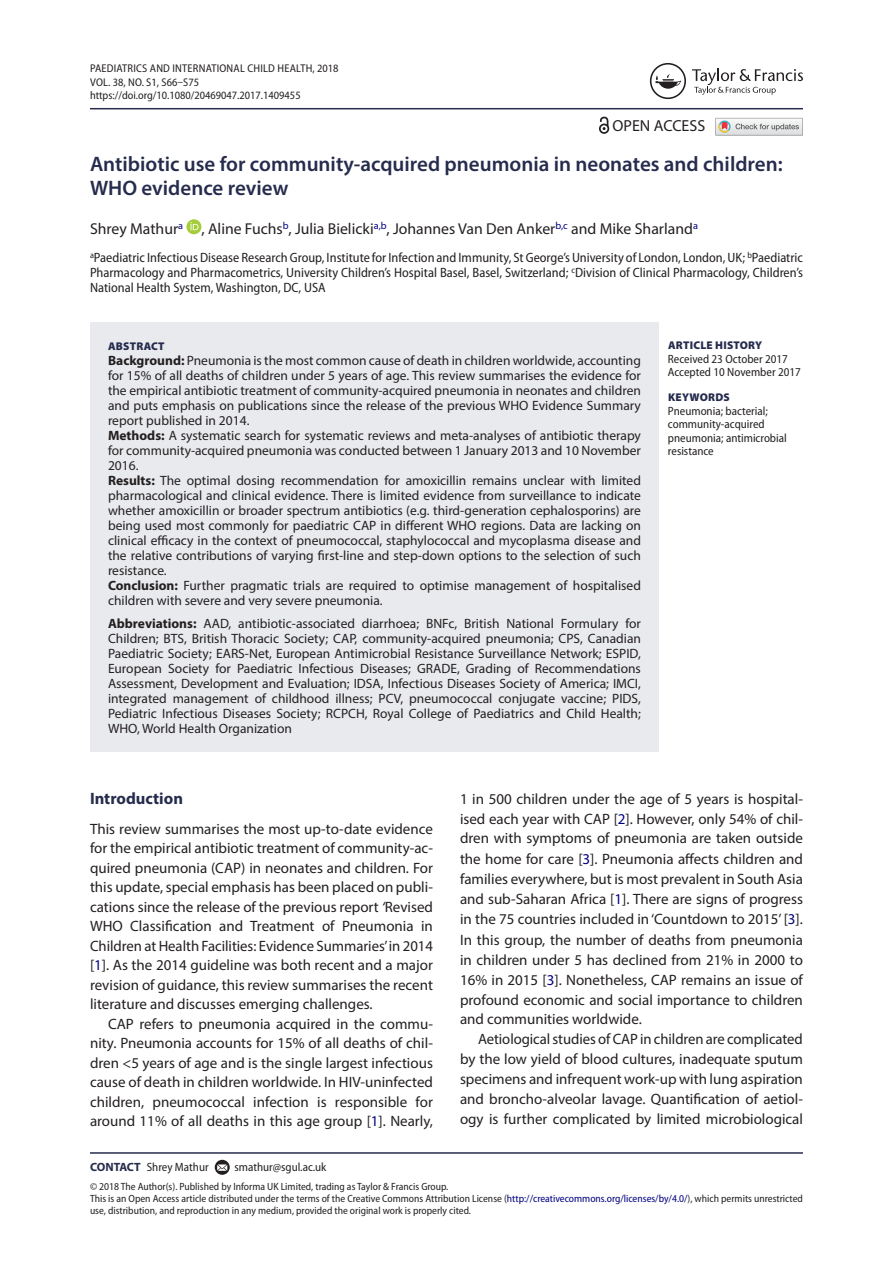
<style>
.page{position:relative;width:893px;height:1263px;background:#fff}
.page>*{position:absolute;margin:0;border:0;box-sizing:border-box;transform-origin:0 0}
.t1{font:600 21px/24px "Myriad Pro";color:#262c4d}
.t2{font:700 16.5px "Myriad Pro";color:#262c4d}
.t3{font:16.05px "Myriad Pro";color:#231f20}
.t4{font:15.75px "Myriad Pro";color:#231f20}
.t5{font:15px/19.5px "Myriad Pro";color:#231f20;text-align:justify}
.t6{font:13.5px/15px "Myriad Pro";color:#231f20}
.t7{font:semi-condensed 13.5px/15px "Myriad Pro";color:#231f20;text-align:justify}
.t8{font:semi-condensed 12px/13.5px "Myriad Pro";color:#231f20}
.t9{font:semi-condensed 11.25px/13.5px "Myriad Pro";color:#231f20}
.t10{font:900 11.25px "Myriad Pro";letter-spacing:.02em;color:#262c4d}
.t11{font:semi-condensed 10.5px/12px "Myriad Pro";color:#231f20}
.s1{font-weight:700}
.s2{font-style:italic}
.s3{color:#000080}
.s4{font-weight:700;font-stretch:normal;color:#262c4d}
</style>
<div class="page">
<hr style="left:90px;top:108px;width:713px;height:1px;background:#262c4d">
<div style="left:90px;top:323px;width:569px;height:120px;background:#e9eaed"></div>
<div style="left:90px;top:443px;width:569px;height:150px;background:#e9eaed"></div>
<div style="left:90px;top:587px;width:569px;height:165px;background:#e9eaed"></div>
<svg style="left:186px;top:219px;width:15px;height:15px"></svg>
<svg style="left:190px;top:222px;width:9px;height:8px"></svg>
<hr style="left:90px;top:1152px;width:713px;height:2px;background:#262c4d">
<svg style="left:215px;top:1160px;width:15px;height:15px"></svg>
<svg style="left:217px;top:1164px;width:10px;height:7px"></svg>
<svg style="left:692px;top:69px;width:111px;height:26px"></svg>
<svg style="left:650px;top:63px;width:36px;height:36px"></svg>
<svg style="left:715px;top:118px;width:88px;height:17px"></svg>
<svg style="left:599px;top:117px;width:10px;height:17px"></svg>
<p class="t9" style="left:90px;top:62px;width:250px">Paediatrics and International Child Health, 2018<br>VOL. 38, NO. S1, S66–S75 https://doi.org/10.1080/20469047.2017.1409455</p>
<p class="t3" style="left:612px;top:116px;width:94px">OPEN ACCESS</p>
<h1 class="t1" style="left:90px;top:151px;width:694px">Antibiotic use for community-acquired pneumonia in neonates and children:<br>WHO evidence review</h1>
<p class="t4" style="left:90px;top:219px;width:609px">Shrey Mathur<sup>a</sup> , Aline Fuchs<sup>b</sup>, Julia Bielicki<sup>a,b</sup>, Johannes Van Den Anker<sup>b,c</sup> and Mike Sharland<sup>a</sup></p>
<p class="t7" style="left:90px;top:250px;width:714px"><sup>a</sup>Paediatric Infectious Disease Research Group, Institute for Infection and Immunity, St George’s University of London, London, UK; <sup>b</sup>Paediatric Pharmacology and Pharmacometrics, University Children’s Hospital Basel, Basel, Switzerland; <sup>c</sup>Division of Clinical Pharmacology, Children’s National Health System, Washington, DC, USA</p>
<p class="t10" style="left:108px;top:339px;width:58px">ABSTRACT</p>
<p class="t6" style="left:108px;top:352px;width:534px"><span class="s1">Background:</span> Pneumonia is the most common cause of death in children worldwide, accounting for 15% of all deaths of children under 5 years of age. This review summarises the evidence for the empirical antibiotic treatment of community-acquired pneumonia in neonates and children and puts emphasis on publications since the release of the previous WHO Evidence Summary report published in 2014.<br><span class="s1">Methods:</span> A systematic search for systematic reviews and meta-analyses of antibiotic therapy for community-acquired pneumonia was conducted between 1 January 2013 and 10 November 2016.<br><span class="s1">Results:</span> The optimal dosing recommendation for amoxicillin remains unclear with limited pharmacological and clinical evidence. There is limited evidence from surveillance to indicate whether amoxicillin or broader spectrum antibiotics (e.g. third-generation cephalosporins) are being used most commonly for paediatric CAP in different WHO regions. Data are lacking on clinical efficacy in the context of pneumococcal, staphylococcal and mycoplasma disease and the relative contributions of varying first-line and step-down options to the selection of such resistance.<br><span class="s1">Conclusion:</span> Further pragmatic trials are required to optimise management of hospitalised children with severe and very severe pneumonia.</p>
<p class="t6" style="left:108px;top:616px;width:534px;text-align:justify"><span class="s1">Abbreviations:</span> AAD, antibiotic-associated diarrhoea; BNFc, British National Formulary for Children; BTS, British Thoracic Society; CAP, community-acquired pneumonia; CPS, Canadian Paediatric Society; EARS-Net, European Antimicrobial Resistance Surveillance Network; ESPID, European Society for Paediatric Infectious Diseases; GRADE, Grading of Recommendations Assessment, Development and Evaluation; IDSA, Infectious Diseases Society of America; IMCI, integrated management of childhood illness; PCV, pneumococcal conjugate vaccine; PIDS, Pediatric Infectious Diseases Society; RCPCH, Royal College of Paediatrics and Child Health; WHO, World Health Organization</p>
<p class="t10" style="left:668px;top:339px;width:96px">ARTICLE HISTORY</p>
<p class="t8" style="left:668px;top:352px;width:134px">Received 23 October 2017<br>Accepted 10 November 2017</p>
<p class="t10" style="left:668px;top:391px;width:63px">KEYWORDS</p>
<p class="t8" style="left:668px;top:404px;width:120px">Pneumonia; bacterial; community-acquired pneumonia; antimicrobial resistance</p>
<p class="t2" style="left:90px;top:788px;width:95px">Introduction</p>
<p class="t5" style="left:90px;top:818px;width:344px">This review summarises the most up-to-date evidence for the empirical antibiotic treatment of community-ac&shy;quired pneumonia (CAP) in neonates and children. For this update, special emphasis has been placed on publi&shy;cations since the release of the previous report <span class="s2">‘</span>Revised WHO Classification and Treatment of Pneumonia in Children at Health Facilities: Evidence Summaries’ in 2014 [<span class="s3">1</span>]. As the 2014 guideline was both recent and a major revision of guidance, this review summarises the recent literature and discusses emerging challenges.</p>
<p class="t5" style="left:90px;top:1013px;width:345px;text-indent:18px">CAP refers to pneumonia acquired in the commu&shy;nity. Pneumonia accounts for 15% of all deaths of chil&shy;dren &lt;5 years of age and is the single largest infectious cause of death in children worldwide. In HIV-uninfected children, pneumococcal infection is responsible for around 11% of all deaths in this age group [<span class="s3">1</span>]. Nearly,</p>
<p class="t8" style="left:90px;top:1160px;width:120px"><span class="s4">CONTACT</span> Shrey Mathur</p>
<p class="t8" style="left:234px;top:1160px;width:94px">smathur@sgul.ac.uk</p>
<p class="t5" style="left:460px;top:789px;width:345px;line-height:20px">1 in 500 children under the age of 5 years is hospital&shy;ised each year with CAP [<span class="s3">2</span>]. However, only 54% of chil&shy;dren with symptoms of pneumonia are taken outside the home for care [<span class="s3">3</span>]. Pneumonia affects children and families everywhere, but is most prevalent in South Asia and sub-Saharan Africa [<span class="s3">1</span>]. There are signs of progress in the 75 countries included in ‘Countdown to 2015’ [<span class="s3">3</span>].<br>In this group, the number of deaths from pneumonia in children under 5 has declined from 21% in 2000 to 16% in 2015 [<span class="s3">3</span>]. Nonetheless, CAP remains an issue of profound economic and social importance to children and communities worldwide.</p>
<p class="t5" style="left:460px;top:1028px;width:344px;line-height:20.1px;text-indent:18px">Aetiological studies of CAP in children are complicated by the low yield of blood cultures, inadequate sputum specimens and infrequent work-up with lung aspiration and broncho-alveolar lavage. Quantification of aetiol&shy;ogy is further complicated by limited microbiological</p>
<p class="t11" style="left:90px;top:1181px;width:714px">© 2018 The Author(s). Published by Informa UK Limited, trading as Taylor &amp; Francis Group.<br>This is an Open Access article distributed under the terms of the Creative Commons Attribution License (<span class="s3">http://creativecommons.org/licenses/by/4.0/</span>), which permits unrestricted use, distribution, and reproduction in any medium, provided the original work is properly cited.</p>
</div>
